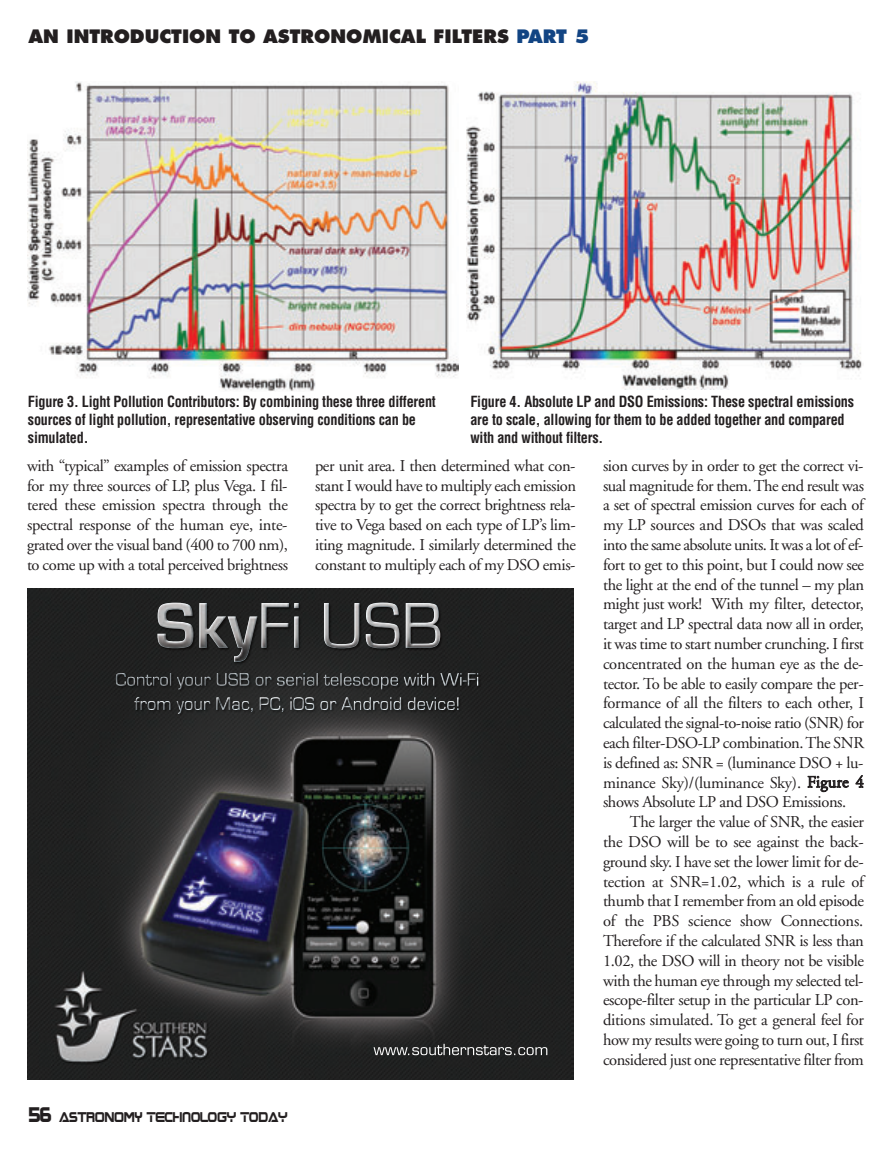
<style>
.page{position:relative;width:891px;height:1161px;background:#fff}
.page>*{position:absolute;margin:0;border:0;box-sizing:border-box;transform-origin:0 0}
.t1{font:800 18px "Futura";color:#231f20}
.t2{font:16.5px/19.8px "Adobe Garamond";letter-spacing:-.025em;color:#231f20;text-align:justify}
.t3{font:700 condensed 15px/18px "Helvetica";letter-spacing:-.015em;color:#231f20;scale:.95 1}
.t4{font:11.4px "Boom Box";color:#231f20;scale:.9 1}
.s1{color:#124483}
.s2{font-size:17.1px}
</style>
<div class="page">
<img style="left:27px;top:589px;width:547px;height:491px">
<img style="left:373px;top:1043px;width:174px;height:13px">
<img style="left:157px;top:602px;width:284px;height:60px">
<img style="left:158px;top:603px;width:282px;height:59px">
<img style="left:116px;top:672px;width:363px;height:42px">
<img style="left:177px;top:701px;width:277px;height:12px">
<img style="left:27px;top:81px;width:432px;height:310px">
<img style="left:467px;top:81px;width:395px;height:309px">
<p class="t1" style="left:28px;top:28px;width:562px">AN INTRODUCTION TO ASTRONOMICAL FILTERS <span class="s1">PART 5</span></p>
<p class="t3" style="left:28px;top:393px;width:431px">Figure 3. Light Pollution Contributors: By combining these three different sources of light pollution, representative observing conditions can be simulated.</p>
<p class="t3" style="left:470px;top:393px;width:406px">Figure 4. Absolute LP and DSO Emissions: These spectral emissions are to scale, allowing for them to be added together and compared with and without filters.</p>
<p class="t2" style="left:27px;top:457px;width:263px">with “typical” examples of emission spectra for my three sources of LP, plus Vega. I fil&shy;tered these emission spectra through the spectral response of the human eye, inte&shy;grated over the visual band (400 to 700 nm), to come up with a total perceived brightness</p>
<p class="t2" style="left:315px;top:457px;width:263px">per unit area. I then determined what con&shy;stant I would have to multiply each emission spectra by to get the correct brightness rela&shy;tive to Vega based on each type of LP’s lim&shy;iting magnitude. I similarly determined the constant to multiply each of my DSO emis-</p>
<p class="t2" style="left:603px;top:457px;width:263px">sion curves by in order to get the correct vi&shy;sual magnitude for them. The end result was a set of spectral emission curves for each of my LP sources and DSOs that was scaled into the same absolute units. It was a lot of ef&shy;fort to get to this point, but I could now see the light at the end of the tunnel – my plan might just work! With my filter, detector, target and LP spectral data now all in order, it was time to start number crunching. I first concentrated on the human eye as the de&shy;tector. To be able to easily compare the per&shy;formance of all the filters to each other, I calculated the signal-to-noise ratio (SNR) for each filter-DSO-LP combination. The SNR is defined as: SNR = (luminance DSO + lu&shy;minance Sky)/(luminance Sky). Figure 4 shows Absolute LP and DSO Emissions.</p>
<p class="t2" style="left:603px;top:814px;width:263px;text-indent:27px">The larger the value of SNR, the easier the DSO will be to see against the back&shy;ground sky. I have set the lower limit for de&shy;tection at SNR=1.02, which is a rule of thumb that I remember from an old episode of the PBS science show Connections.<br>Therefore if the calculated SNR is less than 1.02, the DSO will in theory not be visible with the human eye through my selected tel&shy;escope-filter setup in the particular LP con&shy;ditions simulated. To get a general feel for how my results were going to turn out, I first considered just one representative filter from</p>
<p class="t4" style="left:28px;top:1112px;width:289px"><span class="s2">56</span> ASTRONOMY TECHNOLOGY TODAY</p>
</div>
